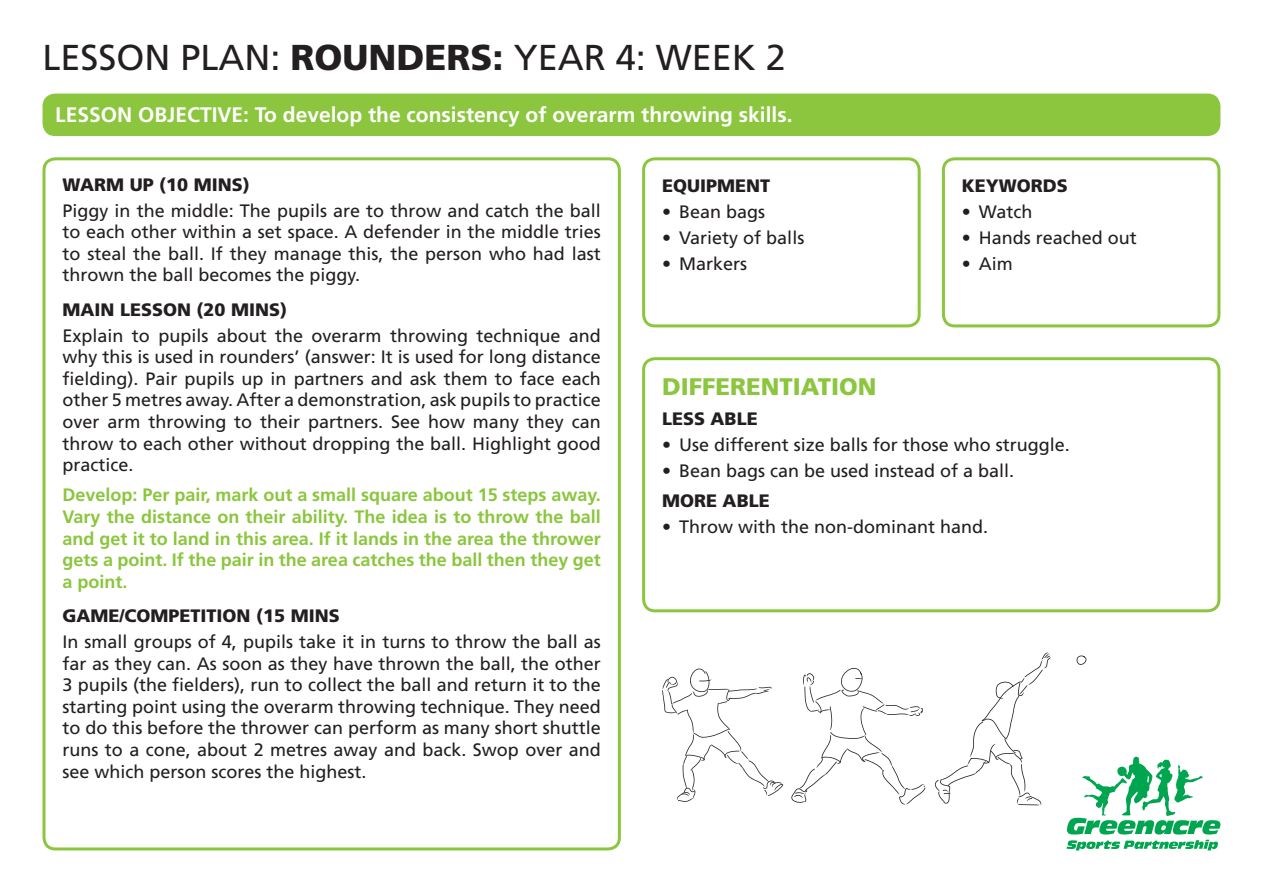
<style>
.page{position:relative;width:1263px;height:893px;background:#fff}
.page>*{position:absolute;margin:0;border:0;box-sizing:border-box;transform-origin:0 0}
.t1{font:36px "Frutiger CE";color:#231f20}
.lesson_heading_colou{font:900 24px "Frutiger CE";color:#8bc63e}
.lesson_objective{font:700 21px "Frutiger CE";color:#fff}
.lesson_text_Justifie{font:18px/21.6px "Frutiger CE";color:#231f20;text-align:justify}
.Lesson_text_colour{font:700 18px/21.6px "Frutiger CE";color:#8bc63e;text-align:justify}
.lesson_subhead{font:900 18px "Frutiger CE";color:#231f20}
.s1{font-weight:900}
</style>
<div class="page">
<svg style="left:1066px;top:840px;width:152px;height:10px"></svg>
<svg style="left:1067px;top:757px;width:153px;height:77px"></svg>
<div style="left:43px;top:94px;width:1177px;height:42px;background:#8bc63e;border-radius:13px"></div>
<div style="left:43px;top:157px;width:578px;height:693px;border:3px solid #8bc63e;border-radius:11px"></div>
<div style="left:642px;top:157px;width:279px;height:170px;border:3px solid #8bc63e;border-radius:11px"></div>
<div style="left:942px;top:157px;width:278px;height:170px;border:3px solid #8bc63e;border-radius:11px"></div>
<div style="left:642px;top:357px;width:578px;height:255px;border:3px solid #8bc63e;border-radius:11px"></div>
<svg style="left:791px;top:668px;width:134px;height:137px"></svg>
<svg style="left:935px;top:653px;width:116px;height:152px"></svg>
<svg style="left:1076px;top:655px;width:10px;height:10px"></svg>
<svg style="left:662px;top:668px;width:121px;height:134px"></svg>
<p class="t1" style="left:43px;top:37px;width:745px">LESSON PLAN: <span class="s1">ROUNDERS:</span> YEAR 4: WEEK 2</p>
<p class="lesson_objective" style="left:55px;top:102px;width:739px">LESSON OBJECTIVE: To develop the consistency of overarm throwing skills.</p>
<p class="lesson_subhead" style="left:63px;top:174px;width:189px">WARM UP (10 MINS)</p>
<p class="lesson_text_Justifie" style="left:63px;top:200px;width:540px">Piggy in the middle: The pupils are to throw and catch the ball to each other within a set space. A defender in the middle tries to steal the ball. If they manage this, the person who had last thrown the ball becomes the piggy.</p>
<p class="lesson_subhead" style="left:63px;top:299px;width:226px">MAIN LESSON (20 MINS)</p>
<p class="lesson_text_Justifie" style="left:63px;top:325px;width:540px">Explain to pupils about the overarm throwing technique and why this is used in rounders’ (answer: It is used for long distance fielding). Pair pupils up in partners and ask them to face each other 5 metres away. After a demonstration, ask pupils to practice over arm throwing to their partners. See how many they can throw to each other without dropping the ball. Highlight good practice.</p>
<p class="Lesson_text_colour" style="left:63px;top:484px;width:540px">Develop: Per pair, mark out a small square about 15 steps away.<br>Vary the distance on their ability. The idea is to throw the ball and get it to land in this area. If it lands in the area the thrower gets a point. If the pair in the area catches the ball then they get a point.</p>
<p class="lesson_subhead" style="left:63px;top:605px;width:279px">GAME/COMPETITION (15 MINS</p>
<p class="lesson_text_Justifie" style="left:63px;top:631px;width:540px">In small groups of 4, pupils take it in turns to throw the ball as far as they can. As soon as they have thrown the ball, the other 3 pupils (the fielders), run to collect the ball and return it to the starting point using the overarm throwing technique. They need to do this before the thrower can perform as many short shuttle runs to a cone, about 2 metres away and back. Swop over and see which person scores the highest.</p>
<p class="lesson_subhead" style="left:662px;top:175px;width:110px">EQUIPMENT</p>
<p class="lesson_text_Justifie" style="left:662px;top:201px;width:105px">• Bean bags</p>
<p class="lesson_text_Justifie" style="left:662px;top:227px;width:144px">• Variety of balls</p>
<p class="lesson_text_Justifie" style="left:662px;top:253px;width:87px">• Markers</p>
<p class="lesson_subhead" style="left:962px;top:175px;width:108px">KEYWORDS</p>
<p class="lesson_text_Justifie" style="left:962px;top:201px;width:72px">• Watch</p>
<p class="lesson_text_Justifie" style="left:962px;top:227px;width:177px">• Hands reached out</p>
<p class="lesson_text_Justifie" style="left:962px;top:253px;width:53px">• Aim</p>
<p class="lesson_heading_colou" style="left:662px;top:372px;width:216px">DIFFERENTIATION</p>
<p class="lesson_subhead" style="left:662px;top:408px;width:97px">LESS ABLE</p>
<p class="lesson_text_Justifie" style="left:662px;top:434px;width:409px">• Use different size balls for those who struggle.</p>
<p class="lesson_text_Justifie" style="left:662px;top:460px;width:354px">• Bean bags can be used instead of a ball.</p>
<p class="lesson_subhead" style="left:662px;top:490px;width:109px">MORE ABLE</p>
<p class="lesson_text_Justifie" style="left:662px;top:516px;width:328px">• Throw with the non-dominant hand.</p>
</div>
